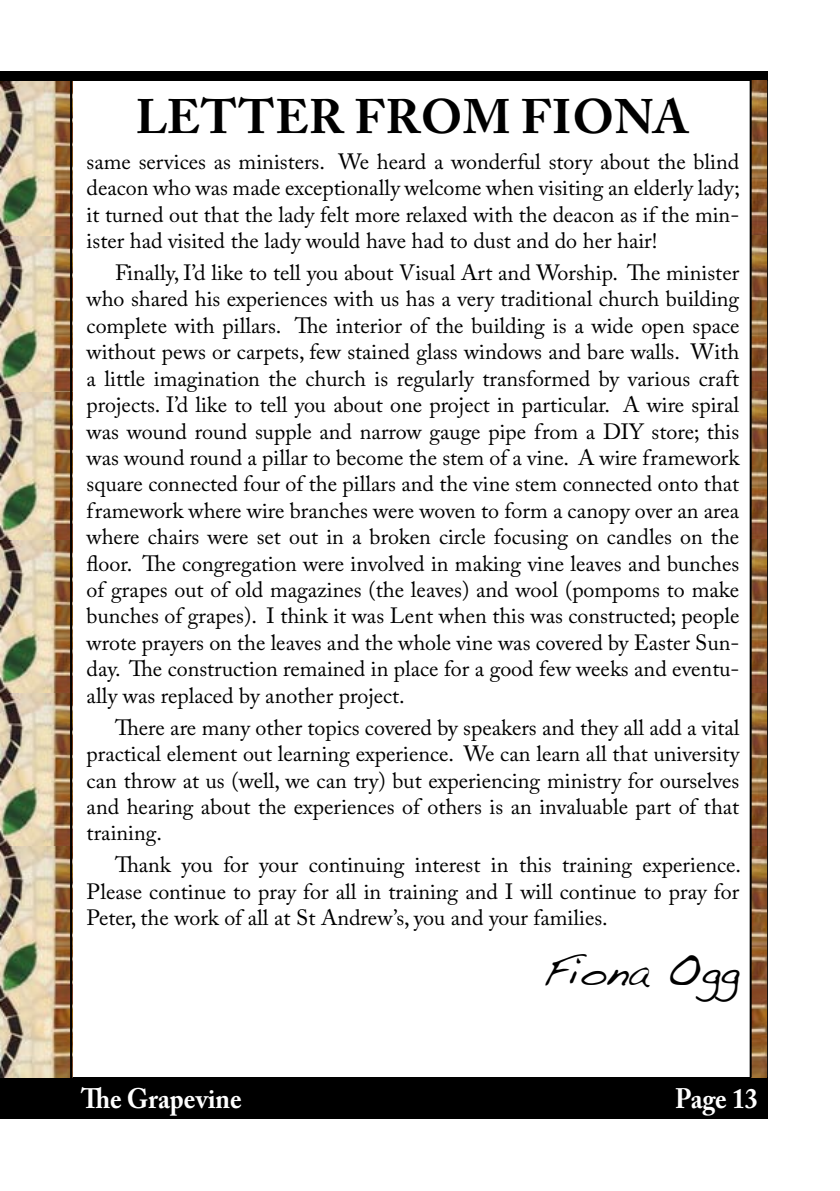
<style>
.page{position:relative;width:840px;height:1191px;background:#fff}
.page>*{position:absolute;margin:0;border:0;box-sizing:border-box;transform-origin:0 0}
.t1{font:700 48px "Adobe Caslon Pro";color:#000}
.t2{font:36px "Dakota";color:#000}
.t3{font:700 28px "Adobe Caslon Pro";color:#fff;scale:.92 1}
.t4{font:22px/26.4px "Adobe Caslon Pro";color:#000;text-align:justify}
</style>
<div class="page">
<div style="left:0;top:1077px;width:767px;height:42px;background:#000"></div>
<div style="left:0;top:71px;width:767px;height:10px;background:#000"></div>
<img style="left:0;top:81px;width:70px;height:307px">
<img style="left:0;top:388px;width:70px;height:152px">
<img style="left:0;top:540px;width:70px;height:153px">
<img style="left:0;top:693px;width:70px;height:153px">
<img style="left:0;top:846px;width:70px;height:231px">
<img style="left:751px;top:80px;width:14px;height:307px">
<img style="left:751px;top:387px;width:14px;height:153px">
<img style="left:751px;top:540px;width:14px;height:153px">
<img style="left:751px;top:693px;width:14px;height:153px">
<img style="left:751px;top:846px;width:14px;height:231px">
<hr style="left:749px;top:77px;width:2px;height:1000px;background:#000">
<h1 class="t1" style="left:136px;top:88px;width:68px">Letter</h1>
<h1 class="t1" style="left:354px;top:88px;width:40px">from</h1>
<h1 class="t1" style="left:520px;top:88px;width:66px">Fiona</h1>
<p class="t4" style="left:87px;top:148px;width:654px">same services as ministers. We heard a wonderful story about the blind deacon who was made exceptionally welcome when visiting an elderly lady; it turned out that the lady felt more relaxed with the deacon as if the min&shy;ister had visited the lady would have had to dust and do her hair!</p>
<p class="t4" style="left:87px;top:259px;width:654px;text-indent:28px">Finally, I’d like to tell you about Visual Art and Worship. The minister who shared his experiences with us has a very traditional church building complete with pillars. The interior of the building is a wide open space without pews or carpets, few stained glass windows and bare walls. With a little imagination the church is regularly transformed by various craft projects. I’d like to tell you about one project in particular. A wire spiral was wound round supple and narrow gauge pipe from a DIY store; this was wound round a pillar to become the stem of a vine. A wire framework square connected four of the pillars and the vine stem connected onto that framework where wire branches were woven to form a canopy over an area where chairs were set out in a broken circle focusing on candles on the floor. The congregation were involved in making vine leaves and bunches of grapes out of old magazines (the leaves) and wool (pompoms to make bunches of grapes). I think it was Lent when this was constructed; people wrote prayers on the leaves and the whole vine was covered by Easter Sun&shy;day. The construction remained in place for a good few weeks and eventu&shy;ally was replaced by another project.</p>
<p class="t4" style="left:87px;top:714px;width:654px;text-indent:28px">There are many other topics covered by speakers and they all add a vital practical element out learning experience. We can learn all that university can throw at us (well, we can try) but experiencing ministry for ourselves and hearing about the experiences of others is an invaluable part of that training.</p>
<p class="t4" style="left:87px;top:851px;width:655px;text-indent:28px">Thank you for your continuing interest in this training experience.<br>Please continue to pray for all in training and I will continue to pray for Peter, the work of all at St Andrew’s, you and your families.</p>
<h2 class="t2" style="left:542px;top:949px;width:198px">Fiona Ogg</h2>
<p class="t3" style="left:81px;top:1081px;width:176px">The Grapevine</p>
<p class="t3" style="left:674px;top:1081px;width:91px">Page 13</p>
</div>
